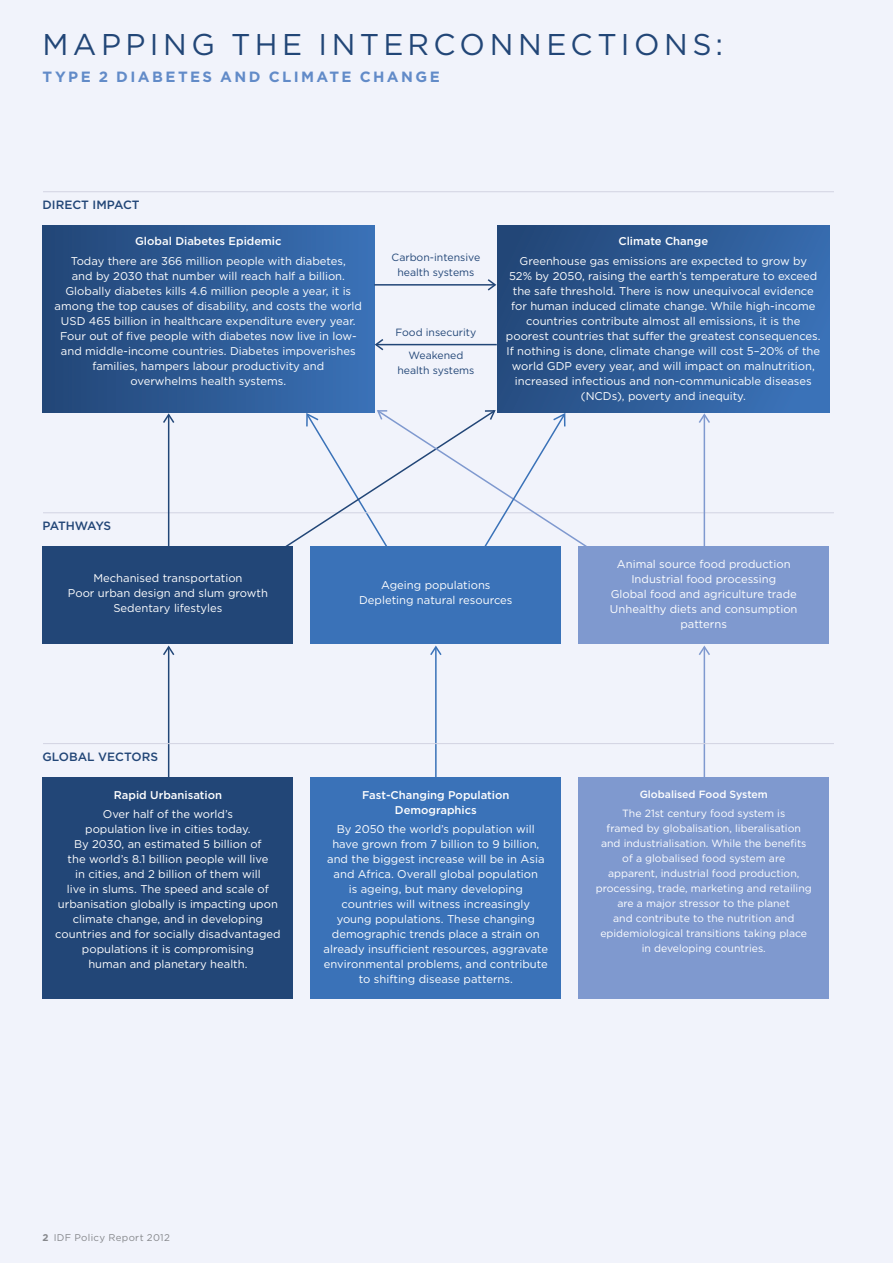
<style>
.page{position:relative;width:893px;height:1263px;background:#f1f3fb}
.page>*{position:absolute;margin:0;border:0;box-sizing:border-box;transform-origin:0 0}
.t1{font:30px "Gotham";letter-spacing:.145em;color:#224677}
.t2{font:700 14.85px "Gotham";letter-spacing:.16em;color:#628bc8}
.t3{font:500 12px "Gotham";color:#224677}
.t4{font:500 12px "Gotham";letter-spacing:-.07em;color:#224677}
.t5{font:11.25px/15px "Gotham";color:#fff;text-align:center}
.t6{font:500 11.25px/15px "Gotham";color:#fff;text-align:center}
.t7{font:10.5px/15px "Gotham";color:#fff;text-align:center}
.t8{font:10.5px/15px "Gotham";color:#224677;text-align:center}
.t9{font:500 10.5px "Gotham";color:#fff}
.t10{font:9.75px "Gotham";letter-spacing:.035em;color:#86888c}
.s1{font-weight:700}
</style>
<div class="page">
<div style="left:43px;top:226px;width:331px;height:187px;background:linear-gradient(to right,#224576,#3a71b6)"></div>
<div style="left:497px;top:226px;width:332px;height:187px;background:linear-gradient(to right,#234779,#3970b5)"></div>
<hr style="left:43px;top:191px;width:791px;height:1px;background:#d2d3e2">
<hr style="left:374px;top:284px;width:121px;height:2px;background:#224677">
<svg style="left:486px;top:278px;width:12px;height:14px"></svg>
<hr style="left:376px;top:344px;width:121px;height:1px;background:#224677">
<svg style="left:373px;top:337px;width:12px;height:15px"></svg>
<hr style="left:43px;top:512px;width:791px;height:1px;background:#d2d3e2">
<div style="left:310px;top:546px;width:251px;height:98px;background:#3a72b8"></div>
<div style="left:43px;top:546px;width:250px;height:98px;background:#224677"></div>
<div style="left:578px;top:546px;width:251px;height:98px;background:#7f99cf"></div>
<hr style="left:168px;top:647px;width:1px;height:135px;background:#224677">
<svg style="left:163px;top:645px;width:12px;height:12px"></svg>
<hr style="left:168px;top:415px;width:1px;height:134px;background:#224677">
<svg style="left:162px;top:412px;width:14px;height:13px"></svg>
<hr style="left:704px;top:647px;width:1px;height:135px;background:#7f99cf">
<svg style="left:698px;top:645px;width:12px;height:12px"></svg>
<hr style="left:704px;top:415px;width:1px;height:134px;background:#7f99cf">
<svg style="left:697px;top:412px;width:14px;height:13px"></svg>
<hr style="left:435px;top:647px;width:2px;height:135px;background:#3a72b8">
<svg style="left:430px;top:645px;width:12px;height:12px"></svg>
<hr style="left:43px;top:743px;width:791px;height:1px;background:#d2d3e2">
<div style="left:43px;top:777px;width:250px;height:221px;background:#224677"></div>
<div style="left:578px;top:777px;width:251px;height:221px;background:#7f99cf"></div>
<div style="left:310px;top:777px;width:251px;height:221px;background:#3a72b8"></div>
<svg style="left:271px;top:409px;width:322px;height:137px"></svg>
<h1 class="t1" style="left:43px;top:25px;width:313px">MAPPING THE INTE</h1>
<h1 class="t1" style="left:408px;top:25px;width:79px">RCONNE</h1>
<h1 class="t1" style="left:570px;top:25px;width:90px">CTIONS</h1>
<h1 class="t1" style="left:716px;top:25px;width:9px">:</h1>
<h2 class="t2" style="left:43px;top:66px;width:399px">TYPE 2 DIABETES AND CLIMATE CHANGE</h2>
<p class="t3" style="left:43px;top:197px;width:99px">DIRECT IMPACT</p>
<p class="t6" style="left:135px;top:234px;width:148px">Global Diabetes Epidemic</p>
<p class="t5" style="left:55px;top:253px;width:309px">Today there are 366 million people with diabetes,<br>and by 2030 that number will reach half a billion.<br>Globally diabetes kills 4.6 million people a year, it is among the top causes of disability, and costs the world USD 465 billion in healthcare expenditure every year.<br>Four out of five people with diabetes now live in low&shy;and middle-income countries. Diabetes impoverishes families, hampers labour productivity and<br>overwhelms health systems.</p>
<p class="t8" style="left:392px;top:249px;width:90px">Carbon-intensive health systems</p>
<p class="t8" style="left:395px;top:325px;width:83px">Food insecurity</p>
<p class="t8" style="left:397px;top:348px;width:79px">Weakened health systems</p>
<p class="t6" style="left:618px;top:234px;width:91px">Climate Change</p>
<p class="t5" style="left:506px;top:253px;width:316px">Greenhouse gas emissions are expected to grow by<br>52% by 2050, raising the earth’s temperature to exceed the safe threshold. There is now unequivocal evidence for human induced climate change. While high-income countries contribute almost all emissions, it is the poorest countries that suffer the greatest consequences.<br>If nothing is done, climate change will cost 5–20% of the world GDP every year, and will impact on malnutrition, increased infectious and non-communicable diseases<br>(N CDs), poverty and inequity.</p>
<p class="t4" style="left:43px;top:518px;width:70px">PATHWAYS</p>
<p class="t5" style="left:68px;top:570px;width:201px">Mechanised transportation<br>Poor urban design and slum growth<br>Sedentary lifestyles</p>
<p class="t5" style="left:359px;top:577px;width:155px">Ageing populations<br>Depleting natural resources</p>
<p class="t5" style="left:610px;top:556px;width:189px">Animal source food production<br>Industrial food processing<br>Global food and agriculture trade<br>Unhealthy diets and consumption patterns</p>
<p class="t3" style="left:43px;top:749px;width:117px">GLOBAL VECTORS</p>
<p class="t6" style="left:114px;top:787px;width:110px">Rapid Urbanisation</p>
<p class="t5" style="left:55px;top:806px;width:227px">Over half of the world’s<br>population live in cities today.<br>By 2030, an estimated 5 billion of<br>the world’s 8.1 billion people will live<br>in cities, and 2 billion of them will<br>live in slums. The speed and scale of urbanisation globally is impacting upon climate change, and in developing countries and for socially disadvantaged populations it is compromising<br>human and planetary health.</p>
<p class="t6" style="left:362px;top:787px;width:149px">Fast-Changing Population<br>Demographics</p>
<p class="t5" style="left:324px;top:821px;width:226px">By 2050 the world’s population will have grown from 7 billion to 9 billion, and the biggest increase will be in Asia and Africa. Overall global population<br>is ageing, but many developing countries will witness increasingly young populations. These changing demographic trends place a strain on already insufficient resources, aggravate environmental problems, and contribute to shifting disease patterns.</p>
<p class="t9" style="left:640px;top:787px;width:130px">Globalised Food System</p>
<p class="t7" style="left:596px;top:806px;width:218px">The 21st century food system is<br>framed by globalisation, liberalisation and industrialisation. While the benefits of a globalised food system are<br>apparent, industrial food production, processing, trade, marketing and retailing are a major stressor to the planet<br>and contribute to the nutrition and epidemiological transitions taking place in developing countries.</p>
<p class="t10" style="left:43px;top:1231px;width:129px"><span class="s1">2</span> IDF Policy Report 2012</p>
</div>
